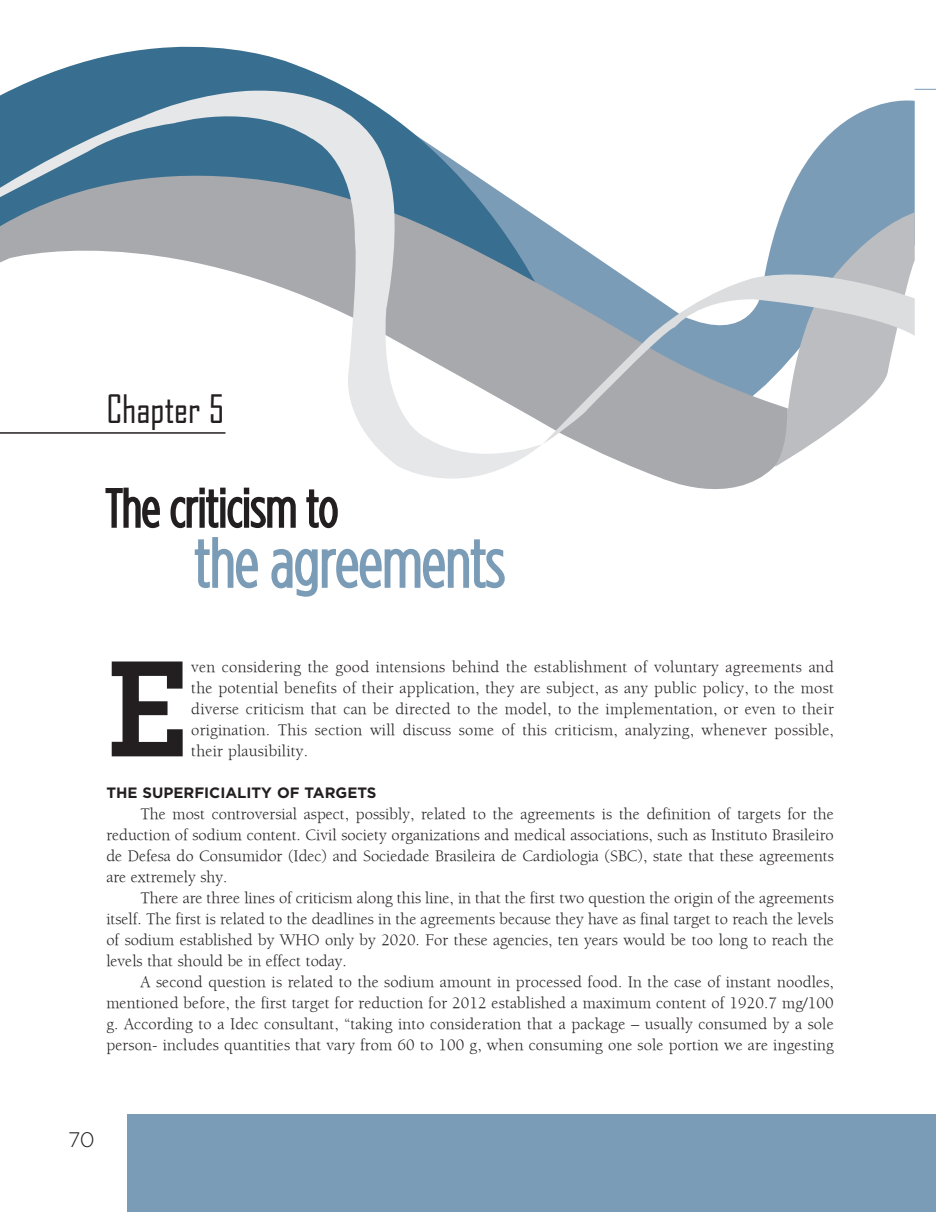
<style>
.page{position:relative;width:936px;height:1212px;background:#fff}
.page>*{position:absolute;margin:0;border:0;box-sizing:border-box;transform-origin:0 0}
.t1{font:700 144.15px "Archer";color:#231f20}
.t2{font:37.5px "Agency FB";color:#231f20}
.t3{font:300 21px "Gotham HTF";color:#231f20}
.t4{font:16.5px/21px "Berkeley";color:#231f20;text-align:justify}
.t5{font:700 15px "Gotham";color:#231f20}
</style>
<div class="page">
<svg style="left:788px;top:100px;width:126px;height:112px;fill:#7b9cb7"></svg>
<svg style="left:19px;top:46px;width:324px;height:40px;fill:#386e8f"></svg>
<svg style="left:788px;top:212px;width:126px;height:247px"></svg>
<svg style="left:543px;top:197px;width:245px;height:292px"></svg>
<svg style="left:0;top:86px;width:543px;height:402px"></svg>
<svg style="left:543px;top:263px;width:371px;height:181px"></svg>
<div style="left:128px;top:1114px;width:807px;height:98px;background:#7b9cb7"></div>
<svg style="left:104px;top:486px;width:57px;height:43px"></svg>
<svg style="left:170px;top:488px;width:335px;height:109px"></svg>
<hr style="left:0;top:432px;width:225px;height:2px;background:#231f20">
<svg style="left:915px;top:89px;width:20px;height:1px"></svg>
<p class="t2" style="left:106px;top:386px;width:119px">Chapter 5</p>
<p class="t1" style="left:106px;top:595px;width:85px">E</p>
<p class="t4" style="left:191px;top:657px;width:644px">ven considering the good intensions behind the establishment of voluntary agreements and the potential benefits of their application, they are subject, as any public policy, to the most diverse criticism that can be directed to the model, to the implementation, or even to their origination. This section will discuss some of this criticism, analyzing, whenever possible, their plausibility.</p>
<p class="t5" style="left:106px;top:784px;width:272px">THE SUPERFICIALITY OF TARGETS</p>
<p class="t4" style="left:140px;top:804px;width:695px">The most controversial aspect, possibly, related to the agreements is the definition of targets for the</p>
<p class="t4" style="left:106px;top:825px;width:728px">reduction of sodium content. Civil society organizations and medical associations, such as Instituto Brasileiro</p>
<p class="t4" style="left:106px;top:846px;width:729px">de Defesa do Consumidor (Idec) and Sociedade Brasileira de Cardiologia (SBC), state that these agreements</p>
<p class="t4" style="left:106px;top:867px;width:122px">are extremely shy.</p>
<p class="t4" style="left:140px;top:888px;width:695px">There are three lines of criticism along this line, in that the first two question the origin of the agreements</p>
<p class="t4" style="left:106px;top:909px;width:728px">itself. The first is related to the deadlines in the agreements because they have as final target to reach the levels</p>
<p class="t4" style="left:106px;top:930px;width:729px">of sodium established by WHO only by 2020. For these agencies, ten years would be too long to reach the</p>
<p class="t4" style="left:106px;top:951px;width:242px">levels that should be in effect today.</p>
<p class="t4" style="left:140px;top:972px;width:695px">A second question is related to the sodium amount in processed food. In the case of instant noodles,</p>
<p class="t4" style="left:106px;top:993px;width:729px">mentioned before, the first target for reduction for 2012 established a maximum content of 1920.7 mg/100</p>
<p class="t4" style="left:106px;top:1014px;width:728px">g. According to a Idec consultant, “taking into consideration that a package – usually consumed by a sole</p>
<p class="t4" style="left:106px;top:1035px;width:729px">person- includes quantities that vary from 60 to 100 g, when consuming one sole portion we are ingesting</p>
<p class="t3" style="left:68px;top:1128px;width:28px">70</p>
</div>
